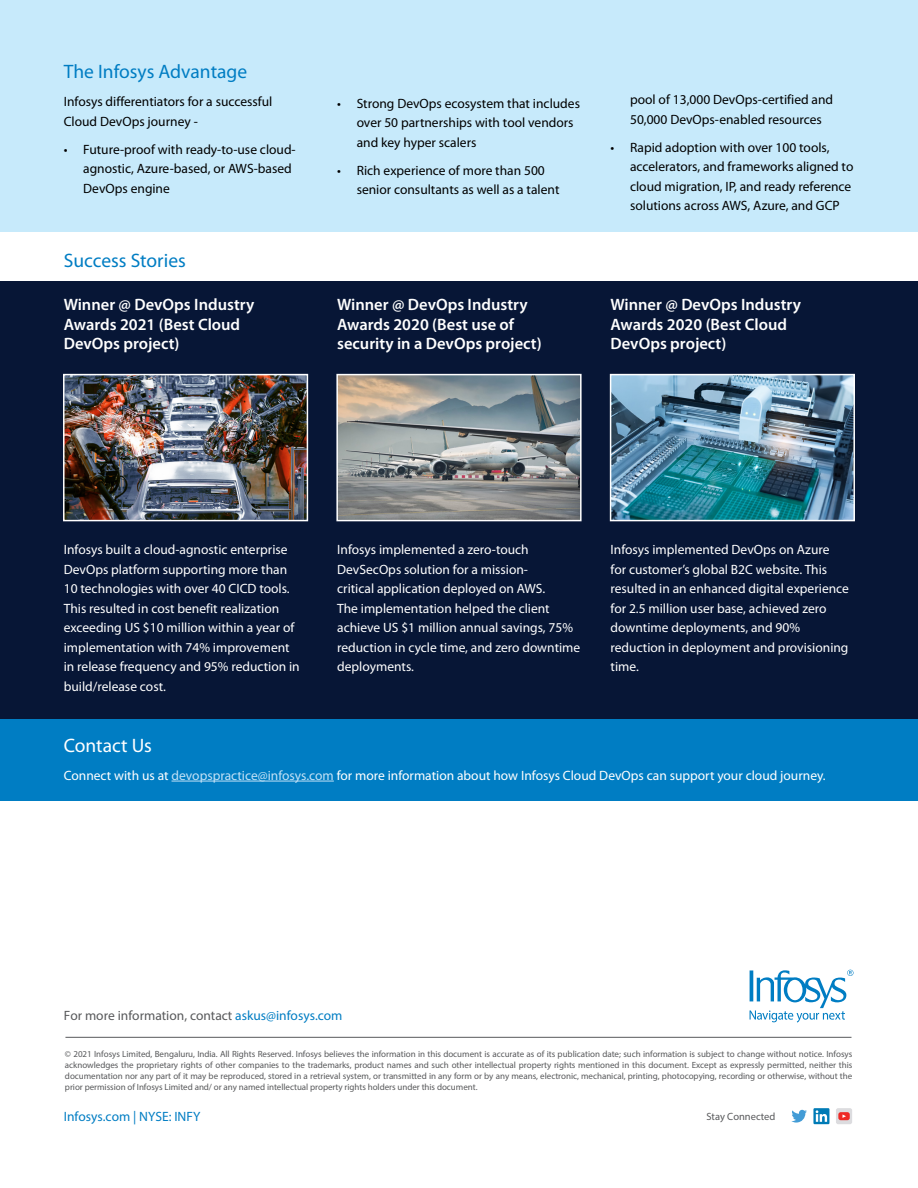
<style>
.page{position:relative;width:918px;height:1188px;background:#fff}
.page>*{position:absolute;margin:0;border:0;box-sizing:border-box;transform-origin:0 0}
.t1{font:19.5px "Myriad Pro";color:#007dc3}
.t2{font:19.5px "Myriad Pro";color:#fff}
.t3{font:600 16.5px/19.5px "Myriad Pro";color:#fff}
.t4{font:13.5px/19.5px "Myriad Pro";color:#fff}
.t5{font:13.5px/19.5px "Myriad Pro";color:#000}
.t6{font:13.5px "Myriad Pro";color:#58595b}
.t7{font:13.5px "Myriad Pro";color:#007dc3}
.t8{font:10.5px "Myriad Pro";color:#58595b}
.t9{font:9px/10.8px "Myriad Pro";letter-spacing:-.005em;color:#58595b;text-align:justify}
.s1{color:#c2e1f6}
.s2{color:#007dc3}
</style>
<div class="page">
<svg style="left:791px;top:1110px;width:16px;height:13px"></svg>
<svg style="left:813px;top:1108px;width:16px;height:16px"></svg>
<svg style="left:816px;top:1110px;width:11px;height:12px"></svg>
<div style="left:836px;top:1108px;width:16px;height:16px;background:#dcdcdf;border-radius:2px"></div>
<svg style="left:838px;top:1112px;width:12px;height:8px"></svg>
<svg style="left:750px;top:970px;width:104px;height:53px"></svg>
<hr style="left:65px;top:1037px;width:787px;height:1px;background:#58595b">
<div style="left:0;top:716px;width:918px;height:85px;background:#007dc3"></div>
<div style="left:0;top:0;width:918px;height:231px;background:#c7eafb"></div>
<div style="left:0;top:281px;width:918px;height:438px;background:#071636"></div>
<img style="left:66px;top:377px;width:239px;height:141px">
<div style="left:63px;top:374px;width:245px;height:147px;border:2px solid #fff"></div>
<img style="left:339px;top:377px;width:240px;height:141px">
<div style="left:336px;top:374px;width:246px;height:147px;border:2px solid #fff"></div>
<img style="left:613px;top:377px;width:239px;height:141px">
<div style="left:610px;top:374px;width:245px;height:147px;border:2px solid #fff"></div>
<hr style="left:172px;top:781px;width:162px;height:1px;background:#c2e1f6">
<h1 class="t1" style="left:64px;top:60px;width:185px">The Infosys Advantage</h1>
<p class="t5" style="left:64px;top:92px;width:210px">Infosys differentiators for a successful<br>Cloud DevOps journey -</p>
<p class="t5" style="left:83px;top:139px;width:214px;text-indent:-19px">• Future-proof with ready-to-use cloud&shy;agnostic, Azure-based, or AWS-based<br>DevOps engine</p>
<p class="t5" style="left:357px;top:93px;width:225px;text-indent:-19px">• Strong DevOps ecosystem that includes over 50 partnerships with tool vendors and key hyper scalers</p>
<p class="t5" style="left:357px;top:160px;width:204px;text-indent:-19px">• Rich experience of more than 500 senior consultants as well as a talent</p>
<p class="t5" style="left:630px;top:90px;width:205px">pool of 13,000 DevOps-certified and<br>50,000 DevOps-enabled resources</p>
<p class="t5" style="left:630px;top:137px;width:225px;text-indent:-19px">• Rapid adoption with over 100 tools, accelerators, and frameworks aligned to cloud migration, IP, and ready reference solutions across AWS, Azure, and GCP</p>
<h1 class="t1" style="left:64px;top:249px;width:124px">Success Stories</h1>
<p class="t3" style="left:64px;top:295px;width:192px">Winner @ DevOps Industry<br>Awards 2021 (Best Cloud<br>DevOps project)</p>
<p class="t3" style="left:337px;top:295px;width:206px">Winner @ DevOps Industry<br>Awards 2020 (Best use of security in a DevOps project)</p>
<p class="t3" style="left:611px;top:295px;width:192px">Winner @ DevOps Industry<br>Awards 2020 (Best Cloud<br>DevOps project)</p>
<p class="t4" style="left:64px;top:540px;width:238px">Infosys built a cloud-agnostic enterprise DevOps platform supporting more than 10 technologies with over 40 CICD tools.<br>This resulted in cost benefit realization exceeding US $10 million within a year of implementation with 74% improvement in release frequency and 95% reduction in build/release cost.</p>
<p class="t4" style="left:337px;top:540px;width:245px">Infosys implemented a zero-touch DevSecOps solution for a mission-<br>critical application deployed on AWS.<br>The implementation helped the client achieve US $1 million annual savings, 75% reduction in cycle time, and zero downtime deployments.</p>
<p class="t4" style="left:611px;top:540px;width:240px">Infosys implemented DevOps on Azure<br>for customer’s global B2C website. This resulted in an enhanced digital experience for 2.5 million user base, achieved zero downtime deployments, and 90% reduction in deployment and provisioning time.</p>
<h1 class="t2" style="left:64px;top:733px;width:90px">Contact Us</h1>
<p class="t4" style="left:64px;top:765px;width:763px">Connect with us at <span class="s1">devopspractice@infosys.com</span> for more information about how Infosys Cloud DevOps can support your cloud journey.</p>
<p class="t6" style="left:64px;top:1007px;width:280px">For more information, contact <span class="s2">askus@infosys.com</span></p>
<p class="t9" style="left:65px;top:1049px;width:789px">© 2021 Infosys Limited, Bengaluru, India. All Rights Reserved. Infosys believes the information in this document is accurate as of its publication date; such information is subject to change without notice. Infosys acknowledges the proprietary rights of other companies to the trademarks, product names and such other intellectual property rights mentioned in this document. Except as expressly permitted, neither this documentation nor any part of it may be reproduced, stored in a retrieval system, or transmitted in any form or by any means, electronic, mechanical, printing, photocopying, recording or otherwise, without the prior permission of Infosys Limited and/ or any named intellectual property rights holders under this document.</p>
<p class="t7" style="left:64px;top:1108px;width:138px">Infosys.com | NYSE: INFY</p>
<p class="t8" style="left:706px;top:1110px;width:70px">Stay Connected</p>
</div>
